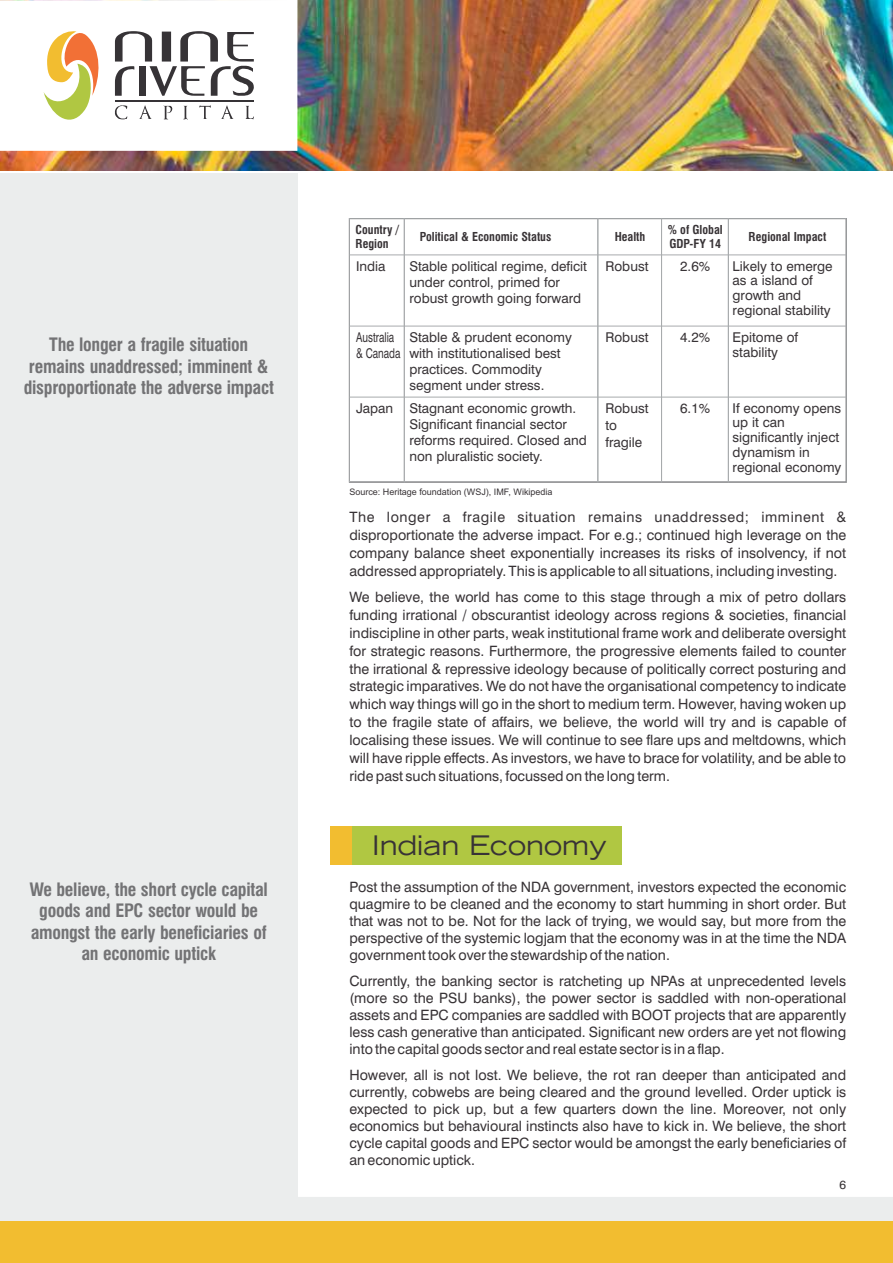
<style>
.page{position:relative;width:893px;height:1263px;background:#fff}
.page>*{position:absolute;margin:0;border:0;box-sizing:border-box;transform-origin:0 0}
.t1{font:expanded 27px "Trade Gothic LH";color:#383336}
.t2{font:700 condensed 18px/21.6px "Swiss 721 BT";letter-spacing:-.015em;color:#737375;text-align:center}
.t3{font:14.25px/18px "Swiss 721 BT";color:#383336;text-align:justify}
.t4{font:13.5px/16.2px "Swiss 721 BT";color:#383336}
.t5{font:13.5px/15.8px "Swiss 721 BT";color:#383336;scale:.73 1}
.t6{font:700 condensed 12px/13.8px "Swiss 721 BT";color:#383336}
.t7{font:12px "Swiss 721 BT";color:#383336}
.t8{font:9px "Arial";color:#383336}
</style>
<div class="page">
<img style="left:0;top:0;width:893px;height:171px">
<div style="left:0;top:0;width:297px;height:151px;background:#fff"></div>
<svg style="left:115px;top:105px;width:139px;height:14px"></svg>
<hr style="left:115px;top:100px;width:139px;height:1px;background:#363336">
<svg style="left:115px;top:31px;width:139px;height:65px"></svg>
<svg style="left:44px;top:31px;width:55px;height:89px"></svg>
<div style="left:0;top:173px;width:298px;height:1089px;background:#e6e8e8"></div>
<div style="left:0;top:1197px;width:893px;height:62px;background:#ebeded"></div>
<div style="left:0;top:1222px;width:893px;height:41px;background:#f2bd30"></div>
<div style="left:728px;top:218px;width:119px;height:264px;border:1px solid #a8abad"></div>
<div style="left:349px;top:218px;width:56px;height:264px;border:1px solid #a8abad"></div>
<div style="left:404px;top:218px;width:194px;height:264px;border:1px solid #a8abad"></div>
<div style="left:597px;top:218px;width:65px;height:264px;border:1px solid #a8abad"></div>
<div style="left:661px;top:218px;width:68px;height:264px;border:1px solid #a8abad"></div>
<hr style="left:349px;top:254px;width:497px;height:1px;background:#a8abad">
<hr style="left:349px;top:326px;width:497px;height:1px;background:#a8abad">
<hr style="left:349px;top:397px;width:497px;height:1px;background:#a8abad">
<div style="left:351px;top:826px;width:270px;height:38px;background:#b0c742"></div>
<div style="left:330px;top:826px;width:21px;height:38px;background:#f2bd30"></div>
<p class="t2" style="left:24px;top:336px;width:252px">The longer a fragile situation remains unaddressed; imminent &amp; disproportionate the adverse impact</p>
<p class="t2" style="left:29px;top:880px;width:240px">We believe, the short cycle capital goods and EPC sector would be amongst the early beneficiaries of an economic uptick</p>
<p class="t6" style="left:356px;top:224px;width:45px">Country /<br>Region</p>
<p class="t6" style="left:420px;top:231px;width:133px">Political &amp; Economic Status</p>
<p class="t6" style="left:615px;top:231px;width:32px">Health</p>
<p class="t6" style="left:749px;top:231px;width:79px">Regional Impact</p>
<p class="t6" style="left:668px;top:224px;width:56px">% of Global<br>GDP-FY 14</p>
<p class="t4" style="left:356px;top:259px;width:31px">India</p>
<p class="t4" style="left:409px;top:259px;width:179px">Stable political regime, deficit under control, primed for robust growth going forward</p>
<p class="t4" style="left:605px;top:259px;width:44px">Robust</p>
<p class="t4" style="left:680px;top:259px;width:31px">2.6%</p>
<p class="t4" style="left:732px;top:260px;width:102px;line-height:14.7px">Likely to emerge as a island of growth and regional stability</p>
<p class="t5" style="left:356px;top:330px;width:62px">Australia &amp; Canada</p>
<p class="t4" style="left:409px;top:330px;width:164px">Stable &amp; prudent economy with institutionalised best practices. Commodity segment under stress.</p>
<p class="t4" style="left:605px;top:330px;width:44px">Robust</p>
<p class="t4" style="left:680px;top:330px;width:31px">4.2%</p>
<p class="t4" style="left:732px;top:331px;width:67px;line-height:14.7px">Epitome of stability</p>
<p class="t4" style="left:356px;top:401px;width:39px">Japan</p>
<p class="t4" style="left:409px;top:401px;width:179px">Stagnant economic growth.<br>Significant financial sector reforms required. Closed and non pluralistic society.</p>
<p class="t4" style="left:605px;top:401px;width:44px;line-height:17px">Robust to fragile</p>
<p class="t4" style="left:680px;top:401px;width:31px">6.1%</p>
<p class="t4" style="left:732px;top:402px;width:110px;line-height:14.7px">If economy opens up it can significantly inject dynamism in regional economy</p>
<p class="t8" style="left:349px;top:488px;width:205px">Source: Heritage foundation (WSJ), IMF, Wikipedia</p>
<p class="t3" style="left:349px;top:510px;width:498px">The longer a fragile situation remains unaddressed; imminent &amp; disproportionate the adverse impact. For e.g.; continued high leverage on the company balance sheet exponentially increases its risks of insolvency, if not addressed appropriately. This is applicable to all situations, including investing.</p>
<p class="t3" style="left:349px;top:589px;width:498px">We believe, the world has come to this stage through a mix of petro dollars funding irrational / obscurantist ideology across regions &amp; societies, financial indiscipline in other parts, weak institutional frame work and deliberate oversight for strategic reasons. Furthermore, the progressive elements failed to counter the irrational &amp; repressive ideology because of politically correct posturing and strategic imparatives. We do not have the organisational competency to indicate which way things will go in the short to medium term. However, having woken up to the fragile state of affairs, we believe, the world will try and is capable of localising these issues. We will continue to see flare ups and meltdowns, which will have ripple effects. As investors, we have to brace for volatility, and be able to ride past such situations, focussed on the long term.</p>
<h1 class="t1" style="left:372px;top:835px;width:236px">Indian Economy</h1>
<p class="t3" style="left:349px;top:880px;width:498px;line-height:17.1px">Post the assumption of the NDA government, investors expected the economic quagmire to be cleaned and the economy to start humming in short order. But that was not to be. Not for the lack of trying, we would say, but more from the perspective of the systemic logjam that the economy was in at the time the NDA government took over the stewardship of the nation.</p>
<p class="t3" style="left:349px;top:974px;width:498px;line-height:17.1px">Currently, the banking sector is ratcheting up NPAs at unprecedented levels (more so the PSU banks), the power sector is saddled with non-operational assets and EPC companies are saddled with BOOT projects that are apparently less cash generative than anticipated. Significant new orders are yet not flowing into the capital goods sector and real estate sector is in a flap.</p>
<p class="t3" style="left:349px;top:1067px;width:498px;line-height:17.1px">However, all is not lost. We believe, the rot ran deeper than anticipated and currently, cobwebs are being cleared and the ground levelled. Order uptick is expected to pick up, but a few quarters down the line. Moreover, not only economics but behavioural instincts also have to kick in. We believe, the short cycle capital goods and EPC sector would be amongst the early beneficiaries of an economic uptick.</p>
<p class="t7" style="left:840px;top:1180px;width:8px">6</p>
</div>
